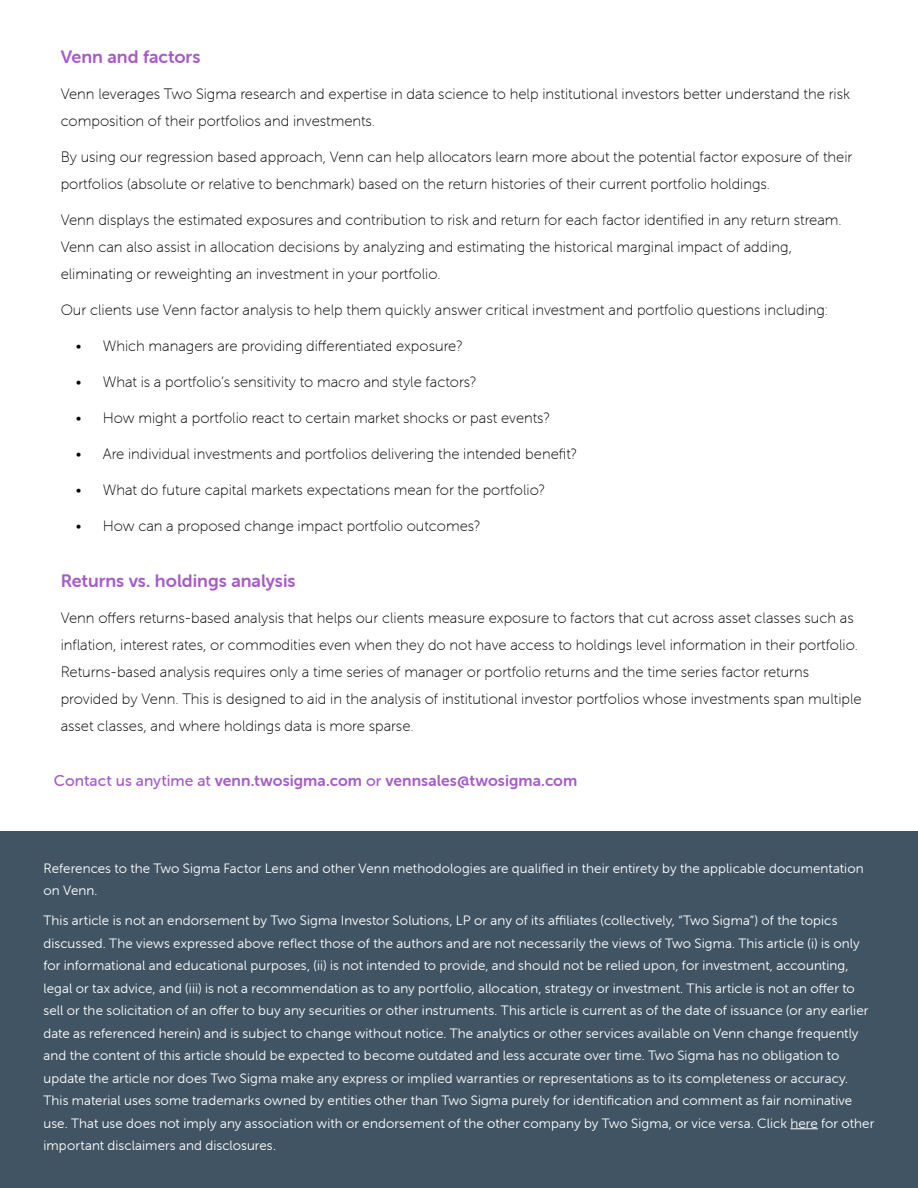
<style>
.page{position:relative;width:918px;height:1188px;background:#fff}
.page>*{position:absolute;margin:0;border:0;box-sizing:border-box;transform-origin:0 0}
.t1{font:18px "Museo Sans Rounded 700";color:#a55dc5}
.t2{font:15.75px "Museo Sans Rounded 700";letter-spacing:.005em;color:#a55dc5}
.t3{font:15px/27px "Museo Sans Rounded 100";color:#000}
.t4{font:13.5px/22.5px "Museo Sans Rounded 300";letter-spacing:.01em;color:#fff}
.s1{font-family:"Museo Sans Rounded 500"}
</style>
<div class="page">
<div style="left:0;top:831px;width:918px;height:357px;background:#415463"></div>
<svg style="left:790px;top:1128px;width:28px;height:1px"></svg>
<p class="t1" style="left:61px;top:46px;width:141px">Venn and factors</p>
<p class="t3" style="left:61px;top:80px;width:791px">Venn leverages Two Sigma research and expertise in data science to help institutional investors better understand the risk composition of their portfolios and investments.</p>
<p class="t3" style="left:61px;top:143px;width:793px">By using our regression based approach, Venn can help allocators learn more about the potential factor exposure of their portfolios (absolute or relative to benchmark) based on the return histories of their current portfolio holdings.</p>
<p class="t3" style="left:61px;top:206px;width:783px">Venn displays the estimated exposures and contribution to risk and return for each factor identified in any return stream.<br>Venn can also assist in allocation decisions by analyzing and estimating the historical marginal impact of adding, eliminating or reweighting an investment in your portfolio.</p>
<p class="t3" style="left:61px;top:296px;width:769px">Our clients use Venn factor analysis to help them quickly answer critical investment and portfolio questions including:</p>
<p class="t3" style="left:76px;top:332px;width:388px">• Which managers are providing differentiated exposure?</p>
<p class="t3" style="left:76px;top:368px;width:402px">• What is a portfolio’s sensitivity to macro and style factors?</p>
<p class="t3" style="left:76px;top:404px;width:476px">• How might a portfolio react to certain market shocks or past events?</p>
<p class="t3" style="left:76px;top:440px;width:503px">• Are individual investments and portfolios delivering the intended benefit?</p>
<p class="t3" style="left:76px;top:476px;width:471px">• What do future capital markets expectations mean for the portfolio?</p>
<p class="t3" style="left:76px;top:512px;width:406px">• How can a proposed change impact portfolio outcomes?</p>
<p class="t1" style="left:61px;top:571px;width:236px">Returns vs. holdings analysis</p>
<p class="t3" style="left:61px;top:605px;width:803px">Venn offers returns-based analysis that helps our clients measure exposure to factors that cut across asset classes such as inflation, interest rates, or commodities even when they do not have access to holdings level information in their portfolio.<br>Returns-based analysis requires only a time series of manager or portfolio returns and the time series factor returns provided by Venn. This is designed to aid in the analysis of institutional investor portfolios whose investments span multiple asset classes, and where holdings data is more sparse.</p>
<p class="t2" style="left:54px;top:772px;width:525px"><span class="s1">Contact us anytime at</span> venn.twosigma.com <span class="s1">or</span> vennsales@twosigma.com</p>
<p class="t4" style="left:44px;top:857px;width:822px">References to the Two Sigma Factor Lens and other Venn methodologies are qualified in their entirety by the applicable documentation on Venn.</p>
<p class="t4" style="left:44px;top:910px;width:832px">This article is not an endorsement by Two Sigma Investor Solutions, LP or any of its affiliates (collectively, “Two Sigma”) of the topics discussed. The views expressed above reflect those of the authors and are not necessarily the views of Two Sigma. This article (i) is only for informational and educational purposes, (ii) is not intended to provide, and should not be relied upon, for investment, accounting, legal or tax advice, and (iii) is not a recommendation as to any portfolio, allocation, strategy or investment. This article is not an offer to sell or the solicitation of an offer to buy any securities or other instruments. This article is current as of the date of issuance (or any earlier date as referenced herein) and is subject to change without notice. The analytics or other services available on Venn change frequently and the content of this article should be expected to become outdated and less accurate over time. Two Sigma has no obligation to update the article nor does Two Sigma make any express or implied warranties or representations as to its completeness or accuracy.<br>This material uses some trademarks owned by entities other than Two Sigma purely for identification and comment as fair nominative use. That use does not imply any association with or endorsement of the other company by Two Sigma, or vice versa. Click here for other important disclaimers and disclosures.</p>
</div>
